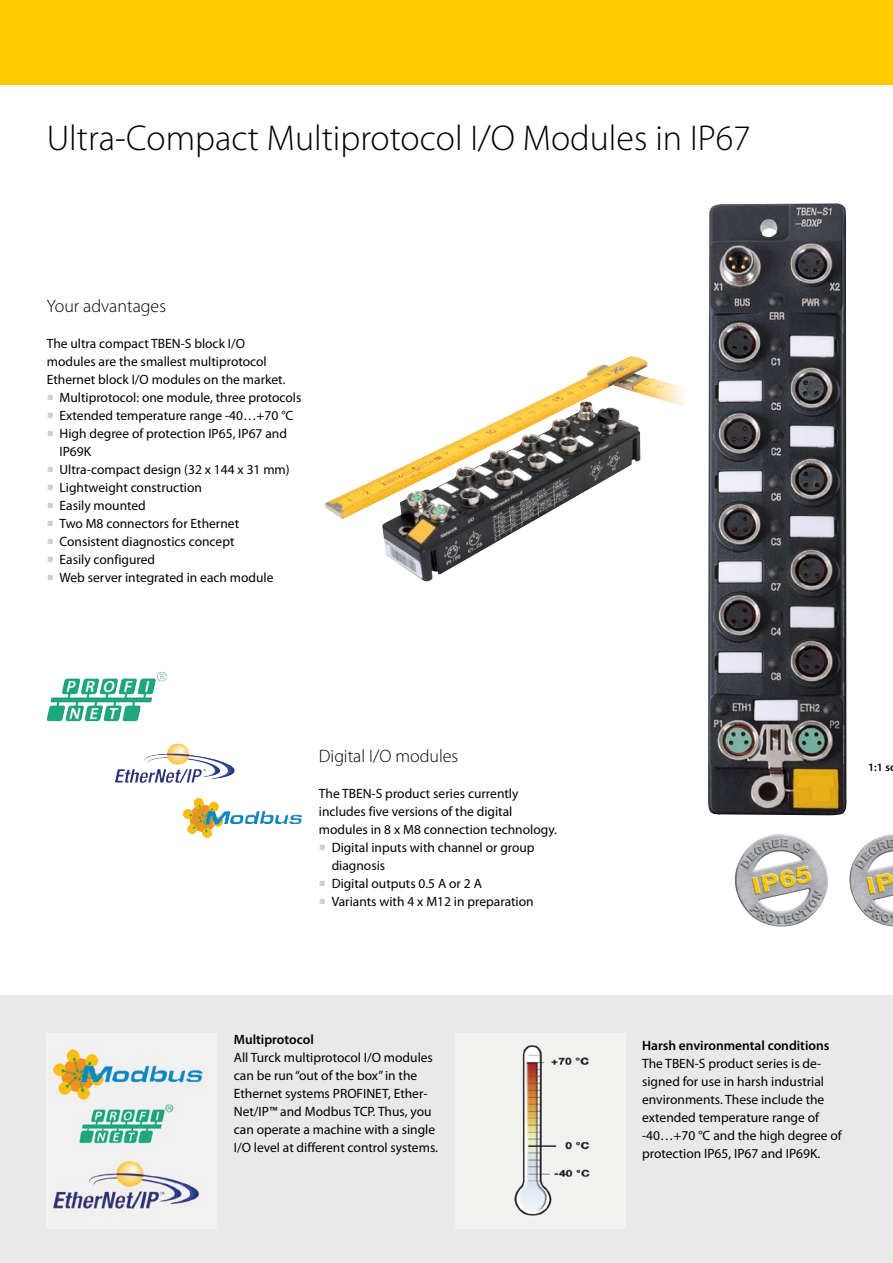
<style>
.page{position:relative;width:893px;height:1263px;background:#fff}
.page>*{position:absolute;margin:0;border:0;box-sizing:border-box;transform-origin:0 0}
.t1{font:300 36px "Myriad Pro";color:#000}
.t2{font:300 18px "Myriad Pro";color:#000}
.t3{font:13.5px/18px "Myriad Pro";color:#000}
.t4{font:600 13.5px "Myriad Pro";color:#000}
.t5{font:600 11.25px "Myriad Pro";color:#000}
.s1{font-family:"Minion Pro";font-size:18px;color:#cfd0d0}
</style>
<div class="page">
<div style="left:0;top:0;width:893px;height:85px;background:#fc0"></div>
<div style="left:0;top:996px;width:893px;height:267px;background:#e9e9e9"></div>
<img style="left:47px;top:1044px;width:159px;height:174px">
<img style="left:513px;top:1044px;width:77px;height:173px">
<img style="left:325px;top:356px;width:360px;height:226px">
<img style="left:47px;top:672px;width:120px;height:49px">
<img style="left:115px;top:743px;width:120px;height:40px">
<img style="left:182px;top:798px;width:116px;height:40px">
<img style="left:708px;top:203px;width:139px;height:613px">
<img style="left:734px;top:834px;width:94px;height:93px">
<img style="left:849px;top:835px;width:44px;height:91px">
<h1 class="t1" style="left:47px;top:116px;width:706px">Ultra-Compact Multiprotocol I/O Modules in IP67</h1>
<h2 class="t2" style="left:47px;top:295px;width:121px">Your advantages</h2>
<p class="t3" style="left:47px;top:334px;width:240px">The ultra compact TBEN-S block I/O modules are the smallest multiprotocol<br>Ethernet block I/O modules on the market.</p>
<p class="t3" style="left:47px;top:388px;width:256px"><span class="s1">■</span> Multiprotocol: one module, three protocols</p>
<p class="t3" style="left:47px;top:406px;width:248px"><span class="s1">■</span> Extended temperature range -40…+70 °C</p>
<p class="t3" style="left:60px;top:424px;width:229px;text-indent:-13px"><span class="s1">■</span> High degree of protection IP65, IP67 and<br>IP69K</p>
<p class="t3" style="left:47px;top:460px;width:244px"><span class="s1">■</span> Ultra-compact design (32 x 144 x 31 mm)</p>
<p class="t3" style="left:47px;top:478px;width:157px"><span class="s1">■</span> Lightweight construction</p>
<p class="t3" style="left:47px;top:496px;width:101px"><span class="s1">■</span> Easily mounted</p>
<p class="t3" style="left:47px;top:514px;width:194px"><span class="s1">■</span> Two M8 connectors for Ethernet</p>
<p class="t3" style="left:47px;top:532px;width:189px"><span class="s1">■</span> Consistent diagnostics concept</p>
<p class="t3" style="left:47px;top:550px;width:110px"><span class="s1">■</span> Easily configured</p>
<p class="t3" style="left:47px;top:568px;width:228px"><span class="s1">■</span> Web server integrated in each module</p>
<h2 class="t2" style="left:319px;top:745px;width:141px">Digital I/O modules</h2>
<p class="t3" style="left:319px;top:784px;width:240px">The TBEN-S product series currently includes five versions of the digital modules in 8 x M8 connection technology.</p>
<p class="t3" style="left:332px;top:838px;width:204px;text-indent:-13px"><span class="s1">■</span> Digital inputs with channel or group diagnosis</p>
<p class="t3" style="left:319px;top:874px;width:165px"><span class="s1">■</span> Digital outputs 0.5 A or 2 A</p>
<p class="t3" style="left:319px;top:892px;width:216px"><span class="s1">■</span> Variants with 4 x M12 in preparation</p>
<p class="t4" style="left:234px;top:1031px;width:81px">Multiprotocol</p>
<p class="t3" style="left:234px;top:1048px;width:206px">All Turck multiprotocol I/O modules can be run “out of the box” in the Ethernet systems PROFINET, Ether-Net/IP™ and Modbus TCP. Thus, you can operate a machine with a single I/O level at different control systems.</p>
<p class="t5" style="left:868px;top:760px;width:28px">1:1 sc</p>
<p class="t4" style="left:642px;top:1036px;width:189px">Harsh environmental conditions</p>
<p class="t3" style="left:642px;top:1054px;width:201px">The TBEN-S product series is de&shy;signed for use in harsh industrial environments. These include the extended temperature range of -40…+70 °C and the high degree of protection IP65, IP67 and IP69K.</p>
</div>
